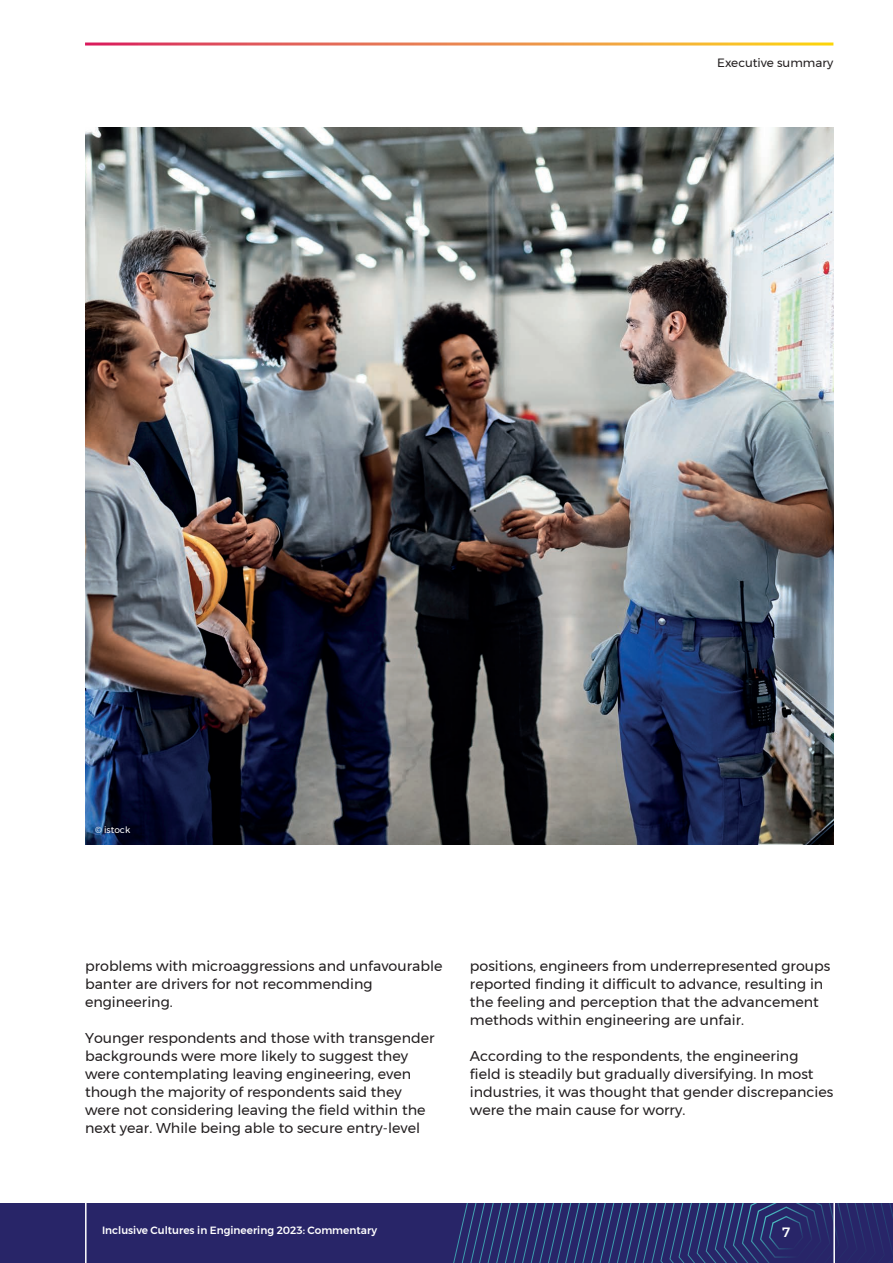
<style>
.page{position:relative;width:893px;height:1263px;background:#fff}
.page>*{position:absolute;margin:0;border:0;box-sizing:border-box;transform-origin:0 0}
.t1{font:14.25px/18px "Montserrat";color:#231f20}
.t2{font:500 13.5px "Montserrat";color:#fff}
.t3{font:12px "Montserrat";color:#231f20}
.t4{font:500 10.5px "Montserrat";color:#fff}
.t5{font:9px "Montserrat";color:#fff}
</style>
<div class="page">
<div style="left:0;top:1203px;width:893px;height:60px;background:#282568"></div>
<svg style="left:453px;top:1203px;width:440px;height:60px"></svg>
<hr style="left:85px;top:1193px;width:2px;height:70px;background:#fff">
<hr style="left:833px;top:1193px;width:2px;height:70px;background:#fff">
<img style="left:85px;top:128px;width:748px;height:716px">
<p class="t3" style="left:717px;top:53px;width:118px">Executive summary</p>
<p class="t5" style="left:95px;top:822px;width:37px">© istock</p>
<p class="t1" style="left:85px;top:956px;width:359px">problems with microaggressions and unfavourable banter are drivers for not recommending engineering.</p>
<p class="t1" style="left:85px;top:1028px;width:351px">Younger respondents and those with transgender backgrounds were more likely to suggest they were contemplating leaving engineering, even though the majority of respondents said they were not considering leaving the field within the next year. While being able to secure entry-level</p>
<p class="t1" style="left:470px;top:956px;width:362px">positions, engineers from underrepresented groups reported finding it difficult to advance, resulting in the feeling and perception that the advancement methods within engineering are unfair.</p>
<p class="t1" style="left:470px;top:1046px;width:365px">According to the respondents, the engineering<br>field is steadily but gradually diversifying. In most industries, it was thought that gender discrepancies were the main cause for worry.</p>
<p class="t4" style="left:102px;top:1222px;width:277px">Inclusive Cultures in Engineering 2023: Commentary</p>
<p class="t2" style="left:782px;top:1222px;width:9px">7</p>
</div>
